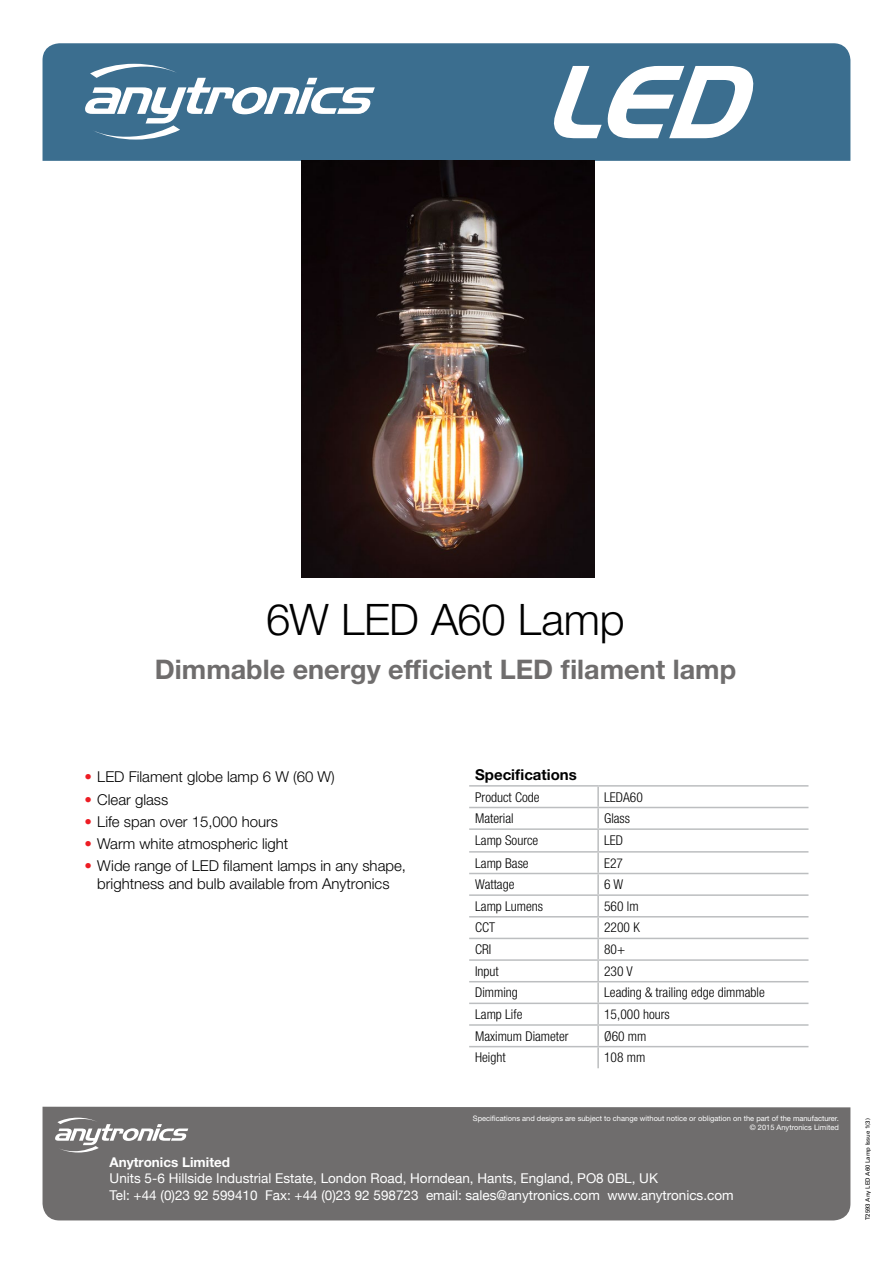
<style>
.page{position:relative;width:893px;height:1263px;background:#fff}
.page>*{position:absolute;margin:0;border:0;box-sizing:border-box;transform-origin:0 0}
.t1{font:italic 98.25px "Handel Gothic BT";color:#fff}
.t2{font:300 43.5px "Helvetica Neue LT Std";letter-spacing:-.005em;color:#000}
.t3{font:700 27px "Helvetica Neue LT Std";color:#6f6d6d}
.t4{font:300 15px/18px "Helvetica Neue LT Std";color:#000;text-align:center}
.t5{font:700 15px "Helvetica Neue LT Std";color:#000}
.t6{font:300 condensed 13.5px "Helvetica Neue LT Std";color:#000}
.t7{font:13.5px/16.5px "Helvetica Neue";color:#fff}
.t8{font:700 13.5px "Helvetica Neue";color:#fff}
.t9{font:7.5px/9px "Helvetica Neue LT Std";color:#fff;text-align:right}
.t10{font:6px "Univers";color:#000}
.s1{font-weight:700;color:#ed1d24}
</style>
<div class="page">
<div style="left:43px;top:1107px;width:807px;height:113px;background:#6f6d6d"></div>
<div style="left:43px;top:43px;width:807px;height:118px;background:#3b6e8f"></div>
<svg style="left:85px;top:64px;width:290px;height:76px"></svg>
<svg style="left:55px;top:1118px;width:133px;height:34px"></svg>
<svg style="left:545px;top:65px;width:219px;height:74px;background:#507d9b"></svg>
<hr style="left:469px;top:785px;width:129px;height:2px;background:#bcbec0">
<hr style="left:598px;top:785px;width:210px;height:2px;background:#bcbec0">
<hr style="left:597px;top:787px;width:2px;height:20px;background:#bcbec0">
<hr style="left:469px;top:807px;width:129px;height:1px;background:#bcbec0">
<hr style="left:598px;top:807px;width:210px;height:1px;background:#bcbec0">
<hr style="left:597px;top:808px;width:2px;height:20px;background:#bcbec0">
<hr style="left:469px;top:828px;width:129px;height:2px;background:#bcbec0">
<hr style="left:598px;top:828px;width:210px;height:2px;background:#bcbec0">
<hr style="left:597px;top:830px;width:2px;height:21px;background:#bcbec0">
<hr style="left:469px;top:851px;width:129px;height:2px;background:#bcbec0">
<hr style="left:598px;top:851px;width:210px;height:2px;background:#bcbec0">
<hr style="left:597px;top:853px;width:2px;height:20px;background:#bcbec0">
<hr style="left:469px;top:873px;width:129px;height:1px;background:#bcbec0">
<hr style="left:598px;top:873px;width:210px;height:1px;background:#bcbec0">
<hr style="left:597px;top:874px;width:2px;height:20px;background:#bcbec0">
<hr style="left:469px;top:894px;width:129px;height:2px;background:#bcbec0">
<hr style="left:598px;top:894px;width:210px;height:2px;background:#bcbec0">
<hr style="left:597px;top:896px;width:2px;height:20px;background:#bcbec0">
<hr style="left:469px;top:916px;width:129px;height:1px;background:#bcbec0">
<hr style="left:598px;top:916px;width:210px;height:1px;background:#bcbec0">
<hr style="left:597px;top:917px;width:2px;height:21px;background:#bcbec0">
<hr style="left:469px;top:938px;width:129px;height:1px;background:#bcbec0">
<hr style="left:598px;top:938px;width:210px;height:1px;background:#bcbec0">
<hr style="left:597px;top:939px;width:2px;height:20px;background:#bcbec0">
<hr style="left:469px;top:959px;width:129px;height:2px;background:#bcbec0">
<hr style="left:598px;top:959px;width:210px;height:2px;background:#bcbec0">
<hr style="left:597px;top:961px;width:2px;height:20px;background:#bcbec0">
<hr style="left:469px;top:981px;width:129px;height:1px;background:#bcbec0">
<hr style="left:598px;top:981px;width:210px;height:1px;background:#bcbec0">
<hr style="left:597px;top:982px;width:2px;height:20px;background:#bcbec0">
<hr style="left:469px;top:1002px;width:129px;height:2px;background:#bcbec0">
<hr style="left:598px;top:1002px;width:210px;height:2px;background:#bcbec0">
<hr style="left:597px;top:1004px;width:2px;height:20px;background:#bcbec0">
<hr style="left:469px;top:1024px;width:129px;height:2px;background:#bcbec0">
<hr style="left:598px;top:1024px;width:210px;height:2px;background:#bcbec0">
<hr style="left:597px;top:1026px;width:2px;height:20px;background:#bcbec0">
<hr style="left:469px;top:1046px;width:129px;height:1px;background:#bcbec0">
<hr style="left:598px;top:1046px;width:210px;height:1px;background:#bcbec0">
<hr style="left:597px;top:1047px;width:2px;height:21px;background:#bcbec0">
<img style="left:302px;top:161px;width:292px;height:416px">
<h1 class="t1" style="left:542px;top:43px;width:241px">LED</h1>
<h2 class="t2" style="left:266px;top:593px;width:360px">6W LED A60 Lamp</h2>
<h3 class="t3" style="left:155px;top:653px;width:583px">Dimmable energy efficient LED filament lamp</h3>
<p class="t4" style="left:85px;top:768px;width:252px"><span class="s1">•</span> LED Filament globe lamp 6 W (60 W)</p>
<p class="t4" style="left:85px;top:790px;width:85px"><span class="s1">•</span> Clear glass</p>
<p class="t4" style="left:85px;top:812px;width:195px"><span class="s1">•</span> Life span over 15,000 hours</p>
<p class="t4" style="left:85px;top:834px;width:205px"><span class="s1">•</span> Warm white atmospheric light</p>
<p class="t4" style="left:85px;top:857px;width:323px"><span class="s1">•</span> Wide range of LED filament lamps in any shape, brightness and bulb available from Anytronics</p>
<p class="t5" style="left:475px;top:765px;width:103px">Specifications</p>
<p class="t6" style="left:475px;top:789px;width:66px">Product Code</p>
<p class="t6" style="left:604px;top:789px;width:40px">LEDA60</p>
<p class="t6" style="left:475px;top:811px;width:40px">Material</p>
<p class="t6" style="left:604px;top:811px;width:27px">Glass</p>
<p class="t6" style="left:475px;top:833px;width:65px">Lamp Source</p>
<p class="t6" style="left:604px;top:833px;width:20px">LED</p>
<p class="t6" style="left:475px;top:855px;width:55px">Lamp Base</p>
<p class="t6" style="left:604px;top:855px;width:20px">E27</p>
<p class="t6" style="left:475px;top:877px;width:41px">Wattage</p>
<p class="t6" style="left:604px;top:877px;width:20px">6 W</p>
<p class="t6" style="left:475px;top:898px;width:69px">Lamp Lumens</p>
<p class="t6" style="left:604px;top:898px;width:36px">560 lm</p>
<p class="t6" style="left:475px;top:920px;width:22px">CCT</p>
<p class="t6" style="left:604px;top:920px;width:37px">2200 K</p>
<p class="t6" style="left:475px;top:941px;width:18px">CRI</p>
<p class="t6" style="left:604px;top:941px;width:23px">80+</p>
<p class="t6" style="left:475px;top:963px;width:25px">Input</p>
<p class="t6" style="left:604px;top:963px;width:30px">230 V</p>
<p class="t6" style="left:475px;top:985px;width:44px">Dimming</p>
<p class="t6" style="left:604px;top:985px;width:162px">Leading &amp; trailing edge dimmable</p>
<p class="t6" style="left:475px;top:1006px;width:49px">Lamp Life</p>
<p class="t6" style="left:604px;top:1006px;width:67px">15,000 hours</p>
<p class="t6" style="left:475px;top:1028px;width:95px">Maximum Diameter</p>
<p class="t6" style="left:604px;top:1028px;width:44px">Ø60 mm</p>
<p class="t6" style="left:475px;top:1050px;width:32px">Height</p>
<p class="t6" style="left:604px;top:1050px;width:43px">108 mm</p>
<p class="t9" style="left:473px;top:1114px;width:367px">Specifications and designs are subject to change without notice or obligation on the part of the manufacturer. © 2015 Anytronics Limited</p>
<p class="t8" style="left:110px;top:1154px;width:122px">Anytronics Limited</p>
<p class="t7" style="left:110px;top:1171px;width:625px">Units 5-6 Hillside Industrial Estate, London Road, Horndean, Hants, England, PO8 0BL, UK<br>Tel: +44 (0)23 92 599410 Fax: +44 (0)23 92 598723 email: sales@anytronics.com www.anytronics.com</p>
<p class="t10" style="left:864px;top:1220px;width:104px;rotate:-90deg">T2593 Any LED A60 Lamp Issue 1(3)</p>
</div>
